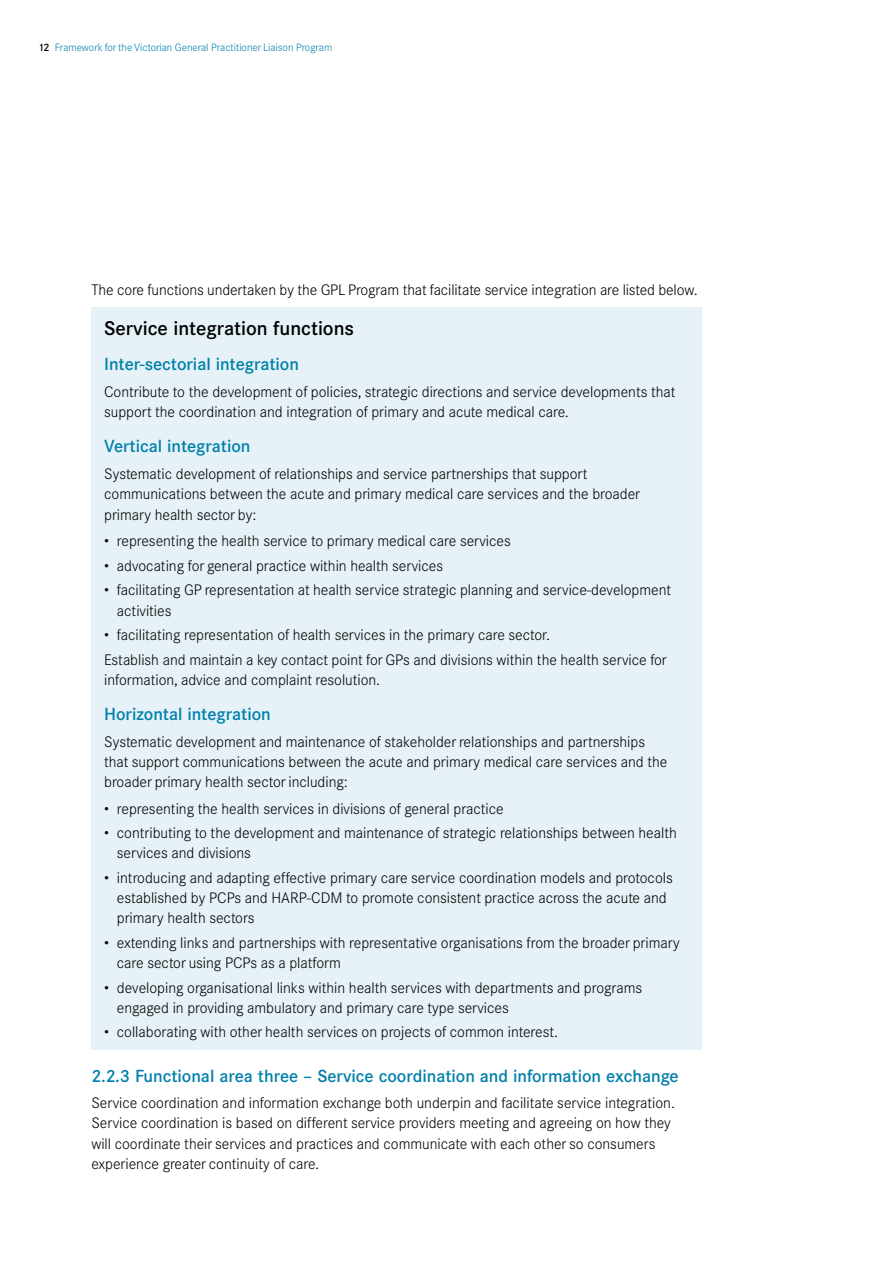
<style>
.page{position:relative;width:893px;height:1263px;background:#fff}
.page>*{position:absolute;margin:0;border:0;box-sizing:border-box;transform-origin:0 0}
.t1{font:500 19.5px "Corporate SBQ";letter-spacing:-.005em;color:#000}
.t2{font:500 17.25px "Corporate SBQ";letter-spacing:-.005em;color:#0080ab}
.t3{font:300 15px/20.2px "Corporate SBQ";letter-spacing:-.005em;color:#000}
.t4{font:300 10.5px "Corporate SBQ";letter-spacing:-.005em;color:#0080ab}
.s1{font-weight:500;color:#000}
</style>
<div class="page">
<div style="left:91px;top:307px;width:611px;height:743px;background:#e6f2f7"></div>
<p class="t4" style="left:38px;top:41px;width:296px"><span class="s1">12</span> Framework for the Victorian General Practitioner Liaison Program</p>
<p class="t3" style="left:91px;top:280px;width:608px">The core functions undertaken by the GPL Program that facilitate service integration are listed below.</p>
<h1 class="t1" style="left:104px;top:317px;width:251px">Service integration functions</h1>
<p class="t2" style="left:104px;top:354px;width:196px">Inter-sectorial integration</p>
<p class="t3" style="left:104px;top:382px;width:573px">Contribute to the development of policies, strategic directions and service developments that support the coordination and integration of primary and acute medical care.</p>
<p class="t2" style="left:104px;top:436px;width:148px">Vertical integration</p>
<p class="t3" style="left:104px;top:464px;width:538px">Systematic development of relationships and service partnerships that support communications between the acute and primary medical care services and the broader primary health sector by:</p>
<p class="t3" style="left:104px;top:531px;width:408px">• representing the health service to primary medical care services</p>
<p class="t3" style="left:104px;top:555px;width:340px">• advocating for general practice within health services</p>
<p class="t3" style="left:117px;top:580px;width:556px;text-indent:-13px">• facilitating GP representation at health service strategic planning and service-development activities</p>
<p class="t3" style="left:104px;top:623px;width:564px;line-height:24.5px">• facilitating representation of health services in the primary care sector.<br>Establish and maintain a key contact point for GPs and divisions within the health service for</p>
<p class="t3" style="left:104px;top:669px;width:278px">information, advice and complaint resolution.</p>
<p class="t2" style="left:104px;top:703px;width:168px">Horizontal integration</p>
<p class="t3" style="left:104px;top:731px;width:565px">Systematic development and maintenance of stakeholder relationships and partnerships that support communications between the acute and primary medical care services and the broader primary health sector including:</p>
<p class="t3" style="left:104px;top:798px;width:401px">• representing the health services in divisions of general practice</p>
<p class="t3" style="left:117px;top:823px;width:561px;text-indent:-13px">• contributing to the development and maintenance of strategic relationships between health services and divisions</p>
<p class="t3" style="left:117px;top:868px;width:557px;text-indent:-13px">• introducing and adapting effective primary care service coordination models and protocols established by PCPs and HARP-CDM to promote consistent practice across the acute and primary health sectors</p>
<p class="t3" style="left:117px;top:933px;width:564px;text-indent:-13px">• extending links and partnerships with representative organisations from the broader primary care sector using PCPs as a platform</p>
<p class="t3" style="left:117px;top:977px;width:527px;text-indent:-13px">• developing organisational links within health services with departments and programs engaged in providing ambulatory and primary care type services</p>
<p class="t3" style="left:104px;top:1022px;width:455px">• collaborating with other health services on projects of common interest.</p>
<p class="t2" style="left:91px;top:1065px;width:589px">2.2.3 Functional area three – Service coordination and information exchange</p>
<p class="t3" style="left:91px;top:1093px;width:585px">Service coordination and information exchange both underpin and facilitate service integration.<br>Service coordination is based on different service providers meeting and agreeing on how they will coordinate their services and practices and communicate with each other so consumers experience greater continuity of care.</p>
</div>
